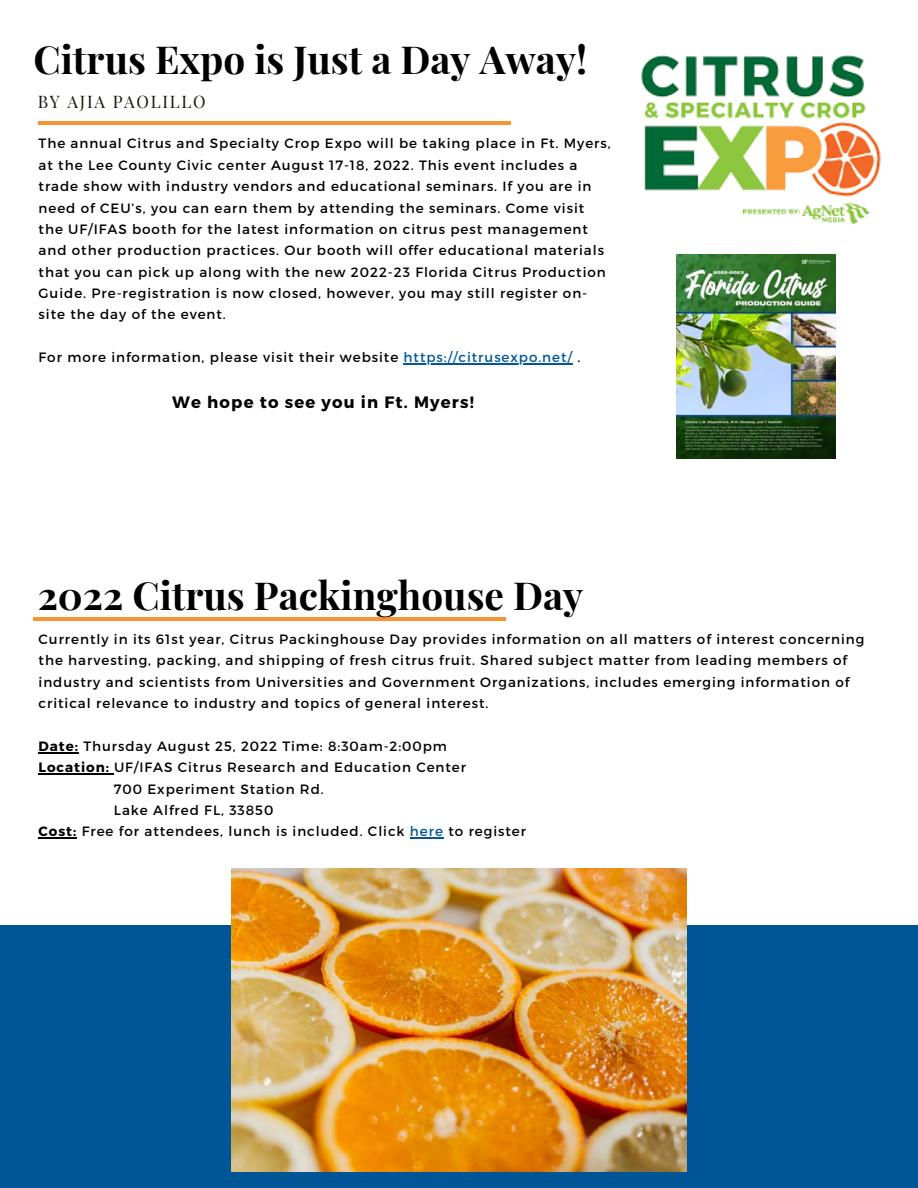
<style>
.page{position:relative;width:918px;height:1188px;background:#fff}
.page>*{position:absolute;margin:0;border:0;box-sizing:border-box;transform-origin:0 0}
.t1{font:700 38.7px "Playfair Display";color:#000}
.t2{font:16.95px "Playfair Display";letter-spacing:.1em;color:#151c0a}
.t3{font:700 16.5px "Montserrat";letter-spacing:.07em;color:#000}
.t4{font:13.5px/21.3px "Montserrat";letter-spacing:.07em;color:#000}
.s1{color:#00579c}
.s2{font-weight:700}
</style>
<div class="page">
<hr style="left:38px;top:122px;width:473px;height:3px;background:#f99435">
<img style="left:641px;top:55px;width:240px;height:170px">
<img style="left:677px;top:254px;width:158px;height:205px">
<hr style="left:34px;top:617px;width:472px;height:4px;background:#f99435">
<div style="left:0;top:925px;width:918px;height:263px;background:#005596"></div>
<img style="left:232px;top:868px;width:454px;height:304px">
<hr style="left:404px;top:363px;width:169px;height:1px;background:#00579c">
<hr style="left:39px;top:752px;width:40px;height:1px;background:#000">
<hr style="left:39px;top:773px;width:75px;height:1px;background:#000">
<hr style="left:39px;top:837px;width:38px;height:2px;background:#000">
<hr style="left:410px;top:837px;width:34px;height:2px;background:#00579c">
<h1 class="t1" style="left:34px;top:32px;width:555px">Citrus Expo is Just a Day Away!</h1>
<p class="t2" style="left:38px;top:90px;width:169px">BY AJIA PAOLILLO</p>
<p class="t4" style="left:39px;top:132px;width:574px">The annual Citrus and Specialty Crop Expo will be taking place in Ft. Myers, at the Lee County Civic center August 17-18, 2022. This event includes a trade show with industry vendors and educational seminars. If you are in need of CEU’s, you can earn them by attending the seminars. Come visit the UF/IFAS booth for the latest information on citrus pest management and other production practices. Our booth will offer educational materials that you can pick up along with the new 2022-23 Florida Citrus Production Guide. Pre-registration is now closed, however, you may still register on&shy;site the day of the event.</p>
<p class="t4" style="left:39px;top:346px;width:543px">For more information, please visit their website <span class="s1">https://citrusexpo.net/</span> .</p>
<p class="t3" style="left:172px;top:392px;width:303px">We hope to see you in Ft. Myers!</p>
<h1 class="t1" style="left:38px;top:568px;width:547px">2022 Citrus Packinghouse Day</h1>
<p class="t4" style="left:39px;top:628px;width:827px">Currently in its 61st year, Citrus Packinghouse Day provides information on all matters of interest concerning the harvesting, packing, and shipping of fresh citrus fruit. Shared subject matter from leading members of industry and scientists from Universities and Government Organizations, includes emerging information of critical relevance to industry and topics of general interest.</p>
<p class="t4" style="left:39px;top:735px;width:410px"><span class="s2">Date:</span> Thursday August 25, 2022 Time: 8:30am-2:00pm</p>
<p class="t4" style="left:39px;top:756px;width:429px"><span class="s2">Location:</span> UF/IFAS Citrus Research and Education Center</p>
<p class="t4" style="left:114px;top:777px;width:211px">700 Experiment Station Rd.</p>
<p class="t4" style="left:114px;top:799px;width:161px">Lake Alfred FL, 33850</p>
<p class="t4" style="left:39px;top:820px;width:489px"><span class="s2">Cost:</span> Free for attendees, lunch is included. Click <span class="s1">here</span> to register</p>
</div>
